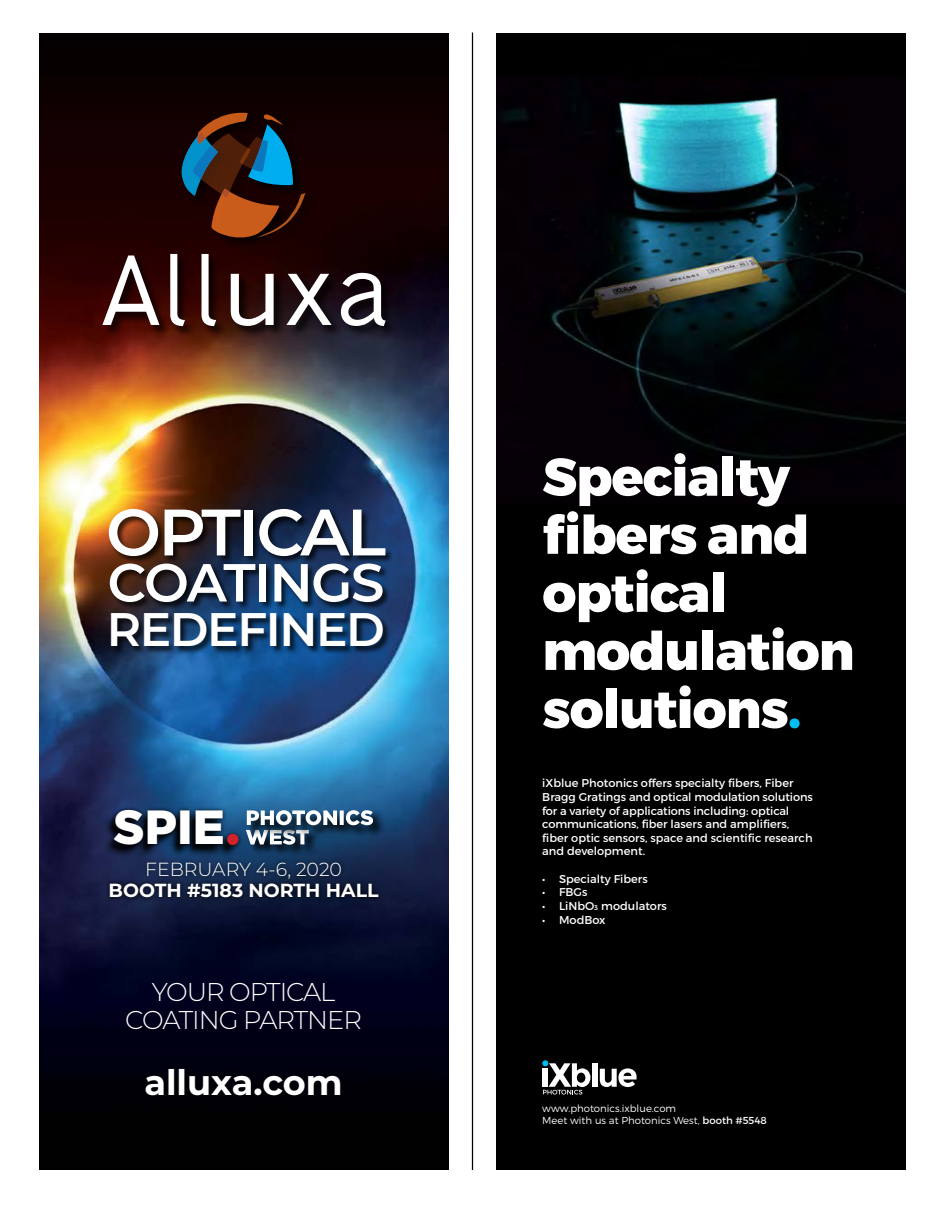
<style>
.page{position:relative;width:945px;height:1215px;background:#fff}
.page>*{position:absolute;margin:0;border:0;box-sizing:border-box;transform-origin:0 0}
.t1{font:600 65.5px "Montserrat";letter-spacing:-.04em;color:#fff}
.t2{font:600 53.5px "Montserrat";letter-spacing:-.03em;color:#fff}
.t3{font:800 53px/58px "Montserrat";letter-spacing:-.02em;color:#fff}
.t4{font:900 47.88px "Gotham";color:#fff}
.t5{font:600 47px "Montserrat";letter-spacing:-.03em;color:#fff}
.t6{font:700 35.12px "Montserrat";color:#fff}
.t7{font:300 25.75px/28.1px "Montserrat";letter-spacing:-.04em;color:#fff;text-align:center}
.t8{font:700 18.88px "Montserrat";color:#fff}
.t9{font:300 18.88px "Montserrat";color:#fff}
.t10{font:11.38px/13.6px "Montserrat";color:#fff}
.t11{font:300 10.12px/12.1px "Montserrat";color:#fff}
.s1{font-family:"Futura";font-weight:700;color:#d2232a}
.s2{color:#00bdf2}
.s3{font-weight:400}
</style>
<div class="page">
<hr style="left:472px;top:32px;width:1px;height:1138px;background:#000">
<div style="left:497px;top:34px;width:409px;height:1136px;background:#000"></div>
<img style="left:498px;top:97px;width:408px;height:362px">
<div style="left:592px;top:1063px;width:5px;height:24px;background:#fff"></div>
<svg style="left:600px;top:1068px;width:37px;height:19px"></svg>
<svg style="left:542px;top:1060px;width:48px;height:35px"></svg>
<img style="left:39px;top:34px;width:409px;height:1136px">
<div style="left:102px;top:112px;width:295px;height:226px;background:#000;opacity:.75"></div>
<svg style="left:102px;top:256px;width:57px;height:69px"></svg>
<svg style="left:231px;top:274px;width:43px;height:52px"></svg>
<svg style="left:286px;top:274px;width:46px;height:51px"></svg>
<svg style="left:341px;top:273px;width:45px;height:53px"></svg>
<svg style="left:202px;top:254px;width:14px;height:72px"></svg>
<svg style="left:170px;top:254px;width:15px;height:72px"></svg>
<svg style="left:182px;top:113px;width:123px;height:125px;background:#39302d"></svg>
<svg style="left:103px;top:810px;width:136px;height:48px"></svg>
<svg style="left:109px;top:805px;width:135px;height:46px;background:#0b1f34"></svg>
<svg style="left:105px;top:857px;width:278px;height:45px;background:#112140"></svg>
<svg style="left:246px;top:845px;width:75px;height:12px"></svg>
<svg style="left:373px;top:810px;width:12px;height:27px"></svg>
<svg style="left:246px;top:810px;width:127px;height:35px"></svg>
<div style="left:109px;top:509px;width:285px;height:145px;background:#000;opacity:.75"></div>
<h1 class="t1" style="left:106px;top:486px;width:282px">OPTICAL</h1>
<h2 class="t2" style="left:107px;top:545px;width:279px">COATINGS</h2>
<h3 class="t5" style="left:107px;top:596px;width:280px">REDEFINED</h3>
<h3 class="t4" style="left:114px;top:795px;width:129px">SPIE<span class="s1">.</span></h3>
<h3 class="t9" style="left:145px;top:857px;width:199px">FEBRUARY 4-6, 2020</h3>
<h3 class="t8" style="left:109px;top:877px;width:272px">BOOTH #5183 NORTH HALL</h3>
<h3 class="t7" style="left:125px;top:977px;width:238px">YOUR OPTICAL<br>COATING PARTNER</h3>
<h3 class="t6" style="left:144px;top:1057px;width:200px">alluxa.com</h3>
<h3 class="t3" style="left:542px;top:449px;width:314px">Specialty fibers and optical modulation solutions<span class="s2">.</span></h3>
<p class="t10" style="left:542px;top:776px;width:272px">iXblue Photonics offers specialty fibers, Fiber Bragg Gratings and optical modulation solutions for a variety of applications including: optical communications, fiber lasers and amplifiers, fiber optic sensors, space and scientific research and development.</p>
<p class="t10" style="left:542px;top:872px;width:107px">• Specialty Fibers</p>
<p class="t10" style="left:542px;top:885px;width:47px">• FBGs</p>
<p class="t10" style="left:542px;top:899px;width:126px">• LiNbO3 modulators</p>
<p class="t10" style="left:542px;top:913px;width:65px">• ModBox</p>
<p class="t11" style="left:542px;top:1102px;width:226px">www.photonics.ixblue.com<br>Meet with us at Photonics West, <span class="s3">booth #5548</span></p>
</div>
